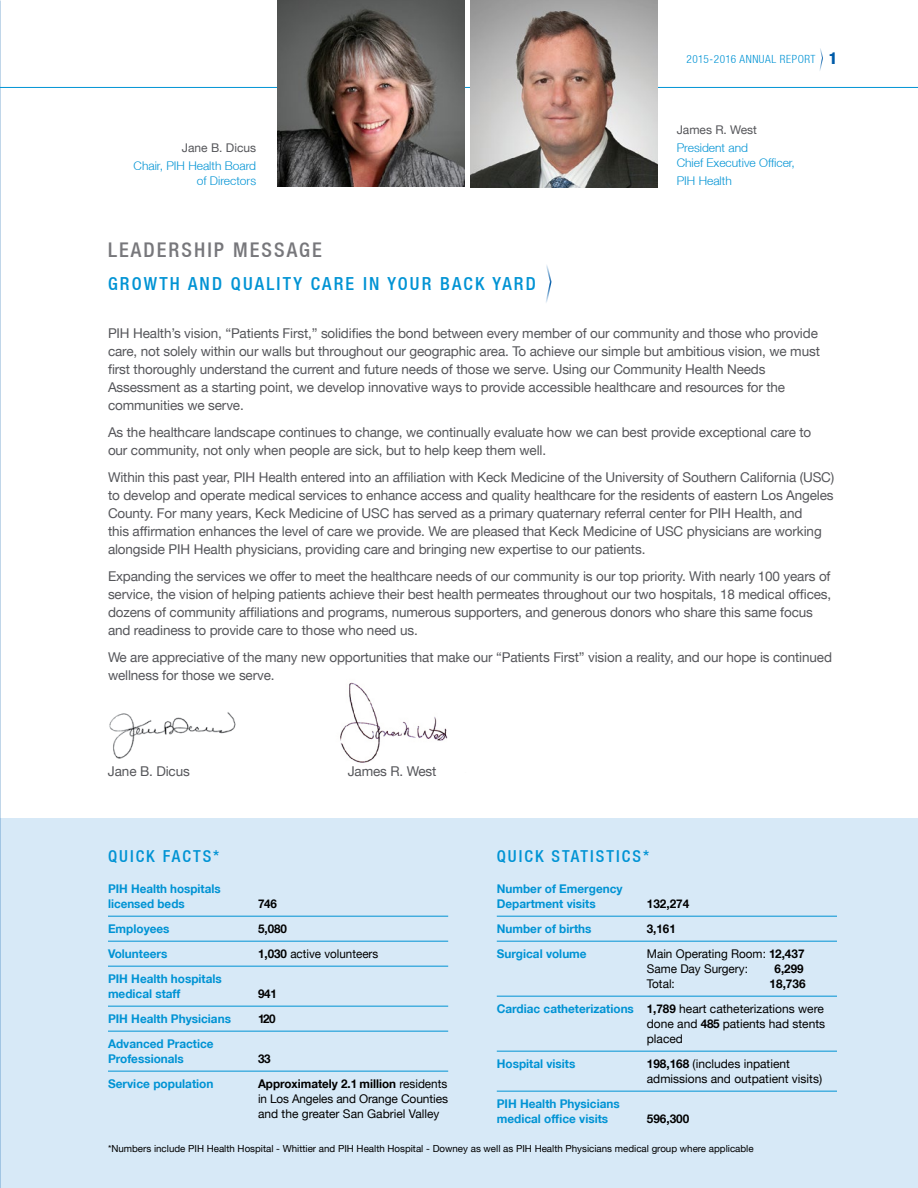
<style>
.page{position:relative;width:918px;height:1188px;background:#fff}
.page>*{position:absolute;margin:0;border:0;box-sizing:border-box;transform-origin:0 0}
.t1{font:500 condensed 20.25px "Helvetica Neue LT";letter-spacing:.1em;color:#77777b}
.t2{font:500 condensed 18px "Helvetica Neue LT";letter-spacing:.12em;color:#0093d4}
.t3{font:500 condensed 16.5px "Helvetica Neue LT";letter-spacing:.12em;color:#0093d4}
.t4{font:13.5px/18px "Helvetica Neue LT";letter-spacing:-.01em;color:#55565a}
.t5{font:12px/15px "Helvetica Neue LT";color:#000}
.t6{font:700 12px/15px "Helvetica Neue LT";color:#0093d4}
.t7{font:300 12px/15px "Helvetica Neue LT";color:#0093d4}
.t8{font:700 12px "Helvetica Neue LT";color:#000}
.t9{font:12px "Helvetica Neue LT";color:#55565a}
.t10{font:300 condensed 11.25px "Helvetica Neue LT";letter-spacing:.05em;color:#0093d4}
.t11{font:9.75px "Helvetica Neue LT";color:#000}
.s1{font-weight:800;font-size:16.5px;color:#005ba8}
.s2{font-weight:700}
.s3{font-weight:700;color:#0093d4}
</style>
<div class="page">
<img style="left:109px;top:712px;width:127px;height:47px">
<div style="left:0;top:819px;width:918px;height:369px;background:#d7e9f7"></div>
<svg style="left:819px;top:48px;width:4px;height:23px"></svg>
<svg style="left:546px;top:265px;width:6px;height:38px"></svg>
<hr style="left:0;top:87px;width:918px;height:1px;background:#0093d4">
<img style="left:470px;top:0;width:187px;height:187px">
<img style="left:277px;top:0;width:187px;height:187px">
<img style="left:340px;top:682px;width:108px;height:81px">
<hr style="left:108px;top:916px;width:340px;height:1px;background:#0093d4">
<hr style="left:108px;top:941px;width:340px;height:1px;background:#0093d4">
<hr style="left:108px;top:966px;width:340px;height:1px;background:#0093d4">
<hr style="left:108px;top:1006px;width:340px;height:1px;background:#0093d4">
<hr style="left:108px;top:1031px;width:340px;height:1px;background:#0093d4">
<hr style="left:108px;top:1071px;width:340px;height:1px;background:#0093d4">
<hr style="left:497px;top:916px;width:340px;height:1px;background:#0093d4">
<hr style="left:497px;top:941px;width:340px;height:1px;background:#0093d4">
<hr style="left:497px;top:996px;width:340px;height:1px;background:#0093d4">
<hr style="left:497px;top:1051px;width:340px;height:1px;background:#0093d4">
<hr style="left:497px;top:1091px;width:340px;height:1px;background:#0093d4">
<p class="t9" style="left:182px;top:140px;width:76px">Jane B. Dicus</p>
<p class="t7" style="left:134px;top:158px;width:124px;text-align:right">Chair, PIH Health Board of Directors</p>
<h1 class="t1" style="left:108px;top:238px;width:215px">LEADERSHIP MESSAGE</h1>
<h2 class="t2" style="left:108px;top:273px;width:429px">GROWTH AND QUALITY CARE IN YOUR BACK YARD</h2>
<p class="t10" style="left:687px;top:52px;width:152px">2015-2016 ANNUAL REPORT <span class="s1">1</span></p>
<p class="t9" style="left:677px;top:122px;width:82px">James R. West</p>
<p class="t7" style="left:677px;top:140px;width:120px">President and<br>Chief Executive Officer,</p>
<p class="t7" style="left:677px;top:173px;width:57px">PIH Health</p>
<p class="t4" style="left:108px;top:324px;width:713px">PIH Health’s vision, “Patients First,” solidifies the bond between every member of our community and those who provide care, not solely within our walls but throughout our geographic area. To achieve our simple but ambitious vision, we must first thoroughly understand the current and future needs of those we serve. Using our Community Health Needs Assessment as a starting point, we develop innovative ways to provide accessible healthcare and resources for the communities we serve.</p>
<p class="t4" style="left:108px;top:423px;width:705px">As the healthcare landscape continues to change, we continually evaluate how we can best provide exceptional care to our community, not only when people are sick, but to help keep them well.</p>
<p class="t4" style="left:108px;top:468px;width:728px">Within this past year, PIH Health entered into an affiliation with Keck Medicine of the University of Southern California (USC) to develop and operate medical services to enhance access and quality healthcare for the residents of eastern Los Angeles County. For many years, Keck Medicine of USC has served as a primary quaternary referral center for PIH Health, and<br>this affirmation enhances the level of care we provide. We are pleased that Keck Medicine of USC physicians are working alongside PIH Health physicians, providing care and bringing new expertise to our patients.</p>
<p class="t4" style="left:108px;top:567px;width:725px">Expanding the services we offer to meet the healthcare needs of our community is our top priority. With nearly 100 years of service, the vision of helping patients achieve their best health permeates throughout our two hospitals, 18 medical offices, dozens of community affiliations and programs, numerous supporters, and generous donors who share this same focus and readiness to provide care to those who need us.</p>
<p class="t4" style="left:108px;top:648px;width:726px">We are appreciative of the many new opportunities that make our “Patients First” vision a reality, and our hope is continued wellness for those we serve.</p>
<p class="t4" style="left:108px;top:762px;width:83px">Jane B. Dicus</p>
<p class="t4" style="left:348px;top:762px;width:90px">James R. West</p>
<p class="t3" style="left:108px;top:846px;width:113px">QUICK FACTS*</p>
<p class="t6" style="left:108px;top:881px;width:114px">PIH Health hospitals licensed beds</p>
<p class="t8" style="left:258px;top:896px;width:20px">746</p>
<p class="t3" style="left:497px;top:846px;width:154px">QUICK STATISTICS*</p>
<p class="t6" style="left:497px;top:881px;width:127px">Number of Emergency<br>Department visits</p>
<p class="t8" style="left:647px;top:896px;width:44px">132,274</p>
<p class="t6" style="left:108px;top:921px;width:63px">Employees</p>
<p class="t8" style="left:258px;top:921px;width:31px">5,080</p>
<p class="t6" style="left:108px;top:946px;width:61px">Volunteers</p>
<p class="t5" style="left:258px;top:946px;width:122px"><span class="s2">1,030</span> active volunteers</p>
<p class="t6" style="left:108px;top:971px;width:115px">PIH Health hospitals medical staff</p>
<p class="t6" style="left:497px;top:921px;width:96px">Number of births</p>
<p class="t8" style="left:647px;top:921px;width:31px">3,161</p>
<p class="t6" style="left:497px;top:946px;width:91px">Surgical volume</p>
<p class="t5" style="left:647px;top:946px;width:159px">Main Operating Room: <span class="s2">12,437<br></span>Same Day Surgery:</p>
<p class="t8" style="left:775px;top:961px;width:31px">6,299</p>
<p class="t5" style="left:497px;top:971px;width:329px;line-height:25px;text-indent:273px"><span class="s2">18,736<br></span><span class="s3">Cardiac catheterizations</span> <span class="s2">1,789</span> heart catheterizations were</p>
<p class="t5" style="left:647px;top:1016px;width:180px">done and <span class="s2">485</span> patients had stents placed</p>
<p class="t6" style="left:497px;top:1056px;width:80px">Hospital visits</p>
<p class="t5" style="left:647px;top:1056px;width:177px"><span class="s2">198,168</span> (includes inpatient admissions and outpatient visits)</p>
<p class="t6" style="left:497px;top:1096px;width:125px">PIH Health Physicians medical office visits</p>
<p class="t5" style="left:647px;top:976px;width:30px">Total:</p>
<p class="t8" style="left:258px;top:986px;width:20px">941</p>
<p class="t6" style="left:108px;top:1011px;width:125px">PIH Health Physicians</p>
<p class="t8" style="left:258px;top:1011px;width:19px">120</p>
<p class="t6" style="left:108px;top:1036px;width:107px">Advanced Practice<br>Professionals</p>
<p class="t8" style="left:258px;top:1051px;width:14px">33</p>
<p class="t6" style="left:108px;top:1076px;width:107px">Service population</p>
<p class="t5" style="left:258px;top:1076px;width:192px;text-align:justify"><span class="s2">Approximately 2.1 million</span> residents in Los Angeles and Orange Counties and the greater San Gabriel Valley</p>
<p class="t8" style="left:647px;top:1111px;width:44px">596,300</p>
<p class="t11" style="left:108px;top:1143px;width:647px">*Numbers include PIH Health Hospital - Whittier and PIH Health Hospital - Downey as well as PIH Health Physicians medical group where applicable</p>
</div>
